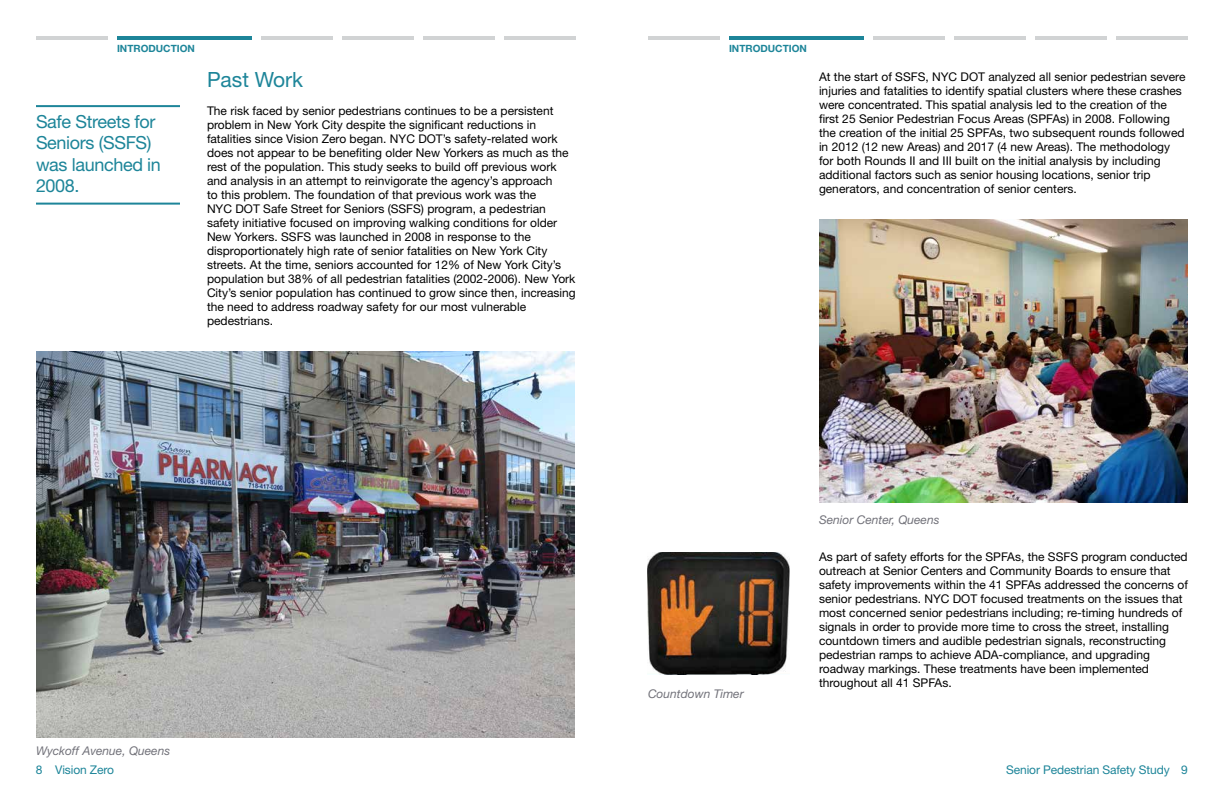
<style>
.page{position:relative;width:1224px;height:792px;background:#fff}
.page>*{position:absolute;margin:0;border:0;box-sizing:border-box;transform-origin:0 0}
.Section_Header{font:21px "Helvetica Neue LT Std";color:#1d8599}
.t1{font:18px/21.6px "Helvetica Neue LT Std";letter-spacing:-.02em;color:#1d8599}
.Body_Text_-_Helvetic{font:12px/14px "Helvetica Neue LT Std";color:#000}
.t2{font:italic 12px "Helvetica Neue LT Std";color:#72727a}
.t3{font:12px "Helvetica Neue LT Std";letter-spacing:-.01em;color:#1d8599}
.t4{font:700 10px "Helvetica Neue LT Std";color:#1d8599}
</style>
<div class="page">
<hr style="left:117px;top:36px;width:135px;height:4px;background:#1d8599">
<hr style="left:729px;top:36px;width:135px;height:4px;background:#1d8599">
<hr style="left:504px;top:36px;width:72px;height:4px;background:#d1d3d4">
<hr style="left:1116px;top:36px;width:72px;height:4px;background:#d1d3d4">
<hr style="left:423px;top:36px;width:72px;height:4px;background:#d1d3d4">
<hr style="left:1035px;top:36px;width:72px;height:4px;background:#d1d3d4">
<hr style="left:342px;top:36px;width:72px;height:4px;background:#d1d3d4">
<hr style="left:954px;top:36px;width:72px;height:4px;background:#d1d3d4">
<hr style="left:261px;top:36px;width:72px;height:4px;background:#d1d3d4">
<hr style="left:873px;top:36px;width:72px;height:4px;background:#d1d3d4">
<hr style="left:36px;top:36px;width:72px;height:4px;background:#d1d3d4">
<hr style="left:648px;top:36px;width:72px;height:4px;background:#d1d3d4">
<hr style="left:36px;top:203px;width:144px;height:2px;background:#1d8599">
<hr style="left:36px;top:105px;width:144px;height:2px;background:#1d8599">
<img style="left:819px;top:220px;width:369px;height:283px">
<img style="left:648px;top:552px;width:142px;height:122px">
<img style="left:36px;top:351px;width:539px;height:387px">
<p class="t4" style="left:117px;top:42px;width:79px">INTRODUCTION</p>
<p class="t4" style="left:729px;top:42px;width:79px">INTRODUCTION</p>
<p class="t1" style="left:36px;top:110px;width:126px">Safe Streets for<br>Seniors (SSFS) was launched in<br>2008.</p>
<h2 class="Section_Header" style="left:207px;top:67px;width:98px">Past Work</h2>
<p class="Body_Text_-_Helvetic" style="left:207px;top:103px;width:370px">The risk faced by senior pedestrians continues to be a persistent problem in New York City despite the significant reductions in fatalities since Vision Zero began. NYC DOT’s safety-related work does not appear to be benefiting older New Yorkers as much as the rest of the population. This study seeks to build off previous work and analysis in an attempt to reinvigorate the agency’s approach<br>to this problem. The foundation of that previous work was the<br>NYC DOT Safe Street for Seniors (SSFS) program, a pedestrian safety initiative focused on improving walking conditions for older New Yorkers. SSFS was launched in 2008 in response to the disproportionately high rate of senior fatalities on New York City streets. At the time, seniors accounted for 12% of New York City’s population but 38% of all pedestrian fatalities (2002-2006). New York City’s senior population has continued to grow since then, increasing the need to address roadway safety for our most vulnerable pedestrians.</p>
<p class="Body_Text_-_Helvetic" style="left:819px;top:69px;width:368px">At the start of SSFS, NYC DOT analyzed all senior pedestrian severe injuries and fatalities to identify spatial clusters where these crashes were concentrated. This spatial analysis led to the creation of the first 25 Senior Pedestrian Focus Areas (SPFAs) in 2008. Following the creation of the initial 25 SPFAs, two subsequent rounds followed in 2012 (12 new Areas) and 2017 (4 new Areas). The methodology for both Rounds II and III built on the initial analysis by including additional factors such as senior housing locations, senior trip generators, and concentration of senior centers.</p>
<p class="t2" style="left:36px;top:744px;width:136px">Wyckoff Avenue, Queens</p>
<p class="t2" style="left:648px;top:686px;width:97px">Countdown Timer</p>
<p class="t2" style="left:819px;top:512px;width:122px">Senior Center, Queens</p>
<p class="Body_Text_-_Helvetic" style="left:819px;top:549px;width:370px">As part of safety efforts for the SPFAs, the SSFS program conducted outreach at Senior Centers and Community Boards to ensure that safety improvements within the 41 SPFAs addressed the concerns of senior pedestrians. NYC DOT focused treatments on the issues that most concerned senior pedestrians including; re-timing hundreds of signals in order to provide more time to cross the street, installing countdown timers and audible pedestrian signals, reconstructing pedestrian ramps to achieve ADA-compliance, and upgrading roadway markings. These treatments have been implemented throughout all 41 SPFAs.</p>
<p class="t3" style="left:36px;top:762px;width:80px">8 Vision Zero</p>
<p class="t3" style="left:1006px;top:762px;width:183px">Senior Pedestrian Safety Study 9</p>
</div>
